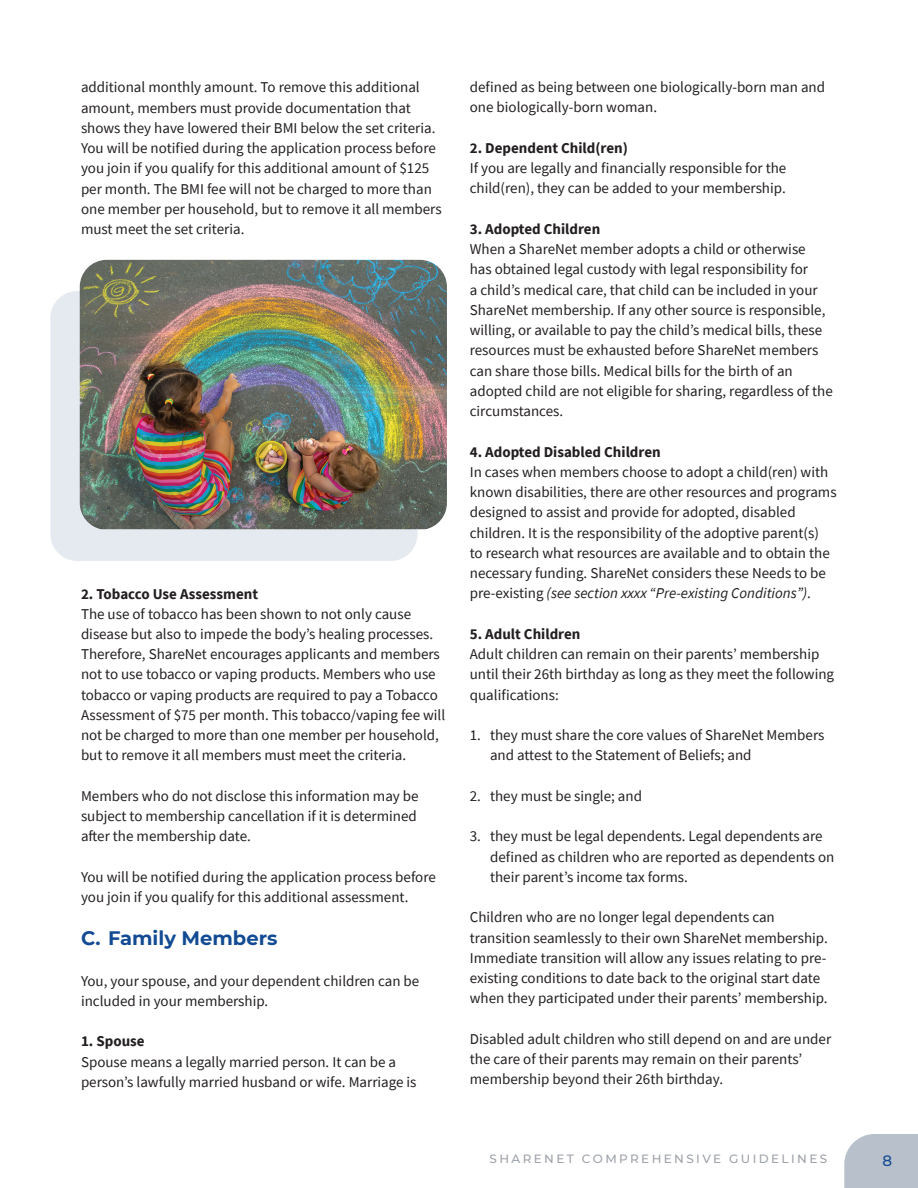
<style>
.page{position:relative;width:918px;height:1188px;background:#fff}
.page>*{position:absolute;margin:0;border:0;box-sizing:border-box;transform-origin:0 0}
.t1{font:700 19.5px "Montserrat";color:#124b93}
.t2{font:15px/20.2px "Source Sans Pro";color:#231f20}
.t3{font:700 15px "Source Sans Pro";color:#231f20}
.t4{font:500 15px "Montserrat";color:#124b93}
.t5{font:500 12px "Montserrat";letter-spacing:.2em;color:#9da1a9}
.s1{font-style:italic}
</style>
<div class="page">
<div style="left:844px;top:1134px;width:74px;height:54px;background:#b8c1cb"></div>
<div style="left:50px;top:291px;width:368px;height:270px;background:#e5eaf0;border-radius:27px"></div>
<img style="left:80px;top:260px;width:367px;height:269px">
<p class="t2" style="left:81px;top:77px;width:362px">additional monthly amount. To remove this additional amount, members must provide documentation that shows they have lowered their BMI below the set criteria.<br>You will be notified during the application process before you join if you qualify for this additional amount of $125 per month. The BMI fee will not be charged to more than one member per household, but to remove it all members must meet the set criteria.</p>
<p class="t3" style="left:81px;top:583px;width:179px">2. Tobacco Use Assessment</p>
<p class="t2" style="left:81px;top:604px;width:366px">The use of tobacco has been shown to not only cause disease but also to impede the body’s healing processes.<br>Therefore, ShareNet encourages applicants and members not to use tobacco or vaping products. Members who use tobacco or vaping products are required to pay a Tobacco Assessment of $75 per month. This tobacco/vaping fee will not be charged to more than one member per household, but to remove it all members must meet the criteria.</p>
<p class="t2" style="left:81px;top:786px;width:339px">Members who do not disclose this information may be subject to membership cancellation if it is determined after the membership date.</p>
<p class="t2" style="left:81px;top:867px;width:356px">You will be notified during the application process before you join if you qualify for this additional assessment.</p>
<h1 class="t1" style="left:81px;top:924px;width:198px">C. Family Members</h1>
<p class="t2" style="left:81px;top:970px;width:340px">You, your spouse, and your dependent children can be included in your membership.</p>
<p class="t3" style="left:81px;top:1031px;width:65px">1. Spouse</p>
<p class="t2" style="left:81px;top:1051px;width:337px">Spouse means a legally married person. It can be a person’s lawfully married husband or wife. Marriage is</p>
<p class="t2" style="left:470px;top:77px;width:357px">defined as being between one biologically-born man and one biologically-born woman.</p>
<p class="t3" style="left:470px;top:138px;width:160px">2. Dependent Child(ren)</p>
<p class="t2" style="left:470px;top:158px;width:318px">If you are legally and financially responsible for the child(ren), they can be added to your membership.</p>
<p class="t3" style="left:470px;top:219px;width:132px">3. Adopted Children</p>
<p class="t2" style="left:470px;top:239px;width:365px">When a ShareNet member adopts a child or otherwise<br>has obtained legal custody with legal responsibility for<br>a child’s medical care, that child can be included in your ShareNet membership. If any other source is responsible, willing, or available to pay the child’s medical bills, these resources must be exhausted before ShareNet members can share those bills. Medical bills for the birth of an adopted child are not eligible for sharing, regardless of the circumstances.</p>
<p class="t3" style="left:470px;top:442px;width:192px">4. Adopted Disabled Children</p>
<p class="t2" style="left:470px;top:462px;width:368px">In cases when members choose to adopt a child(ren) with known disabilities, there are other resources and programs designed to assist and provide for adopted, disabled children. It is the responsibility of the adoptive parent(s)<br>to research what resources are available and to obtain the necessary funding. ShareNet considers these Needs to be pre-existing <span class="s1">(see section xxxx “Pre-existing Conditions”)</span>.</p>
<p class="t3" style="left:470px;top:624px;width:112px">5. Adult Children</p>
<p class="t2" style="left:470px;top:644px;width:366px">Adult children can remain on their parents’ membership until their 26th birthday as long as they meet the following qualifications:</p>
<p class="t2" style="left:490px;top:725px;width:336px;text-indent:-20px">1. they must share the core values of ShareNet Members and attest to the Statement of Beliefs; and</p>
<p class="t2" style="left:470px;top:786px;width:174px">2. they must be single; and</p>
<p class="t2" style="left:490px;top:826px;width:346px;text-indent:-20px">3. they must be legal dependents. Legal dependents are defined as children who are reported as dependents on their parent’s income tax forms.</p>
<p class="t2" style="left:470px;top:907px;width:360px">Children who are no longer legal dependents can transition seamlessly to their own ShareNet membership.<br>Immediate transition will allow any issues relating to pre&shy;existing conditions to date back to the original start date when they participated under their parents’ membership.</p>
<p class="t2" style="left:470px;top:1029px;width:363px">Disabled adult children who still depend on and are under the care of their parents may remain on their parents’ membership beyond their 26th birthday.</p>
<p class="t5" style="left:490px;top:1150px;width:339px">SHARENET COMPREHENSIVE GUIDELINES</p>
<p class="t4" style="left:882px;top:1150px;width:11px">8</p>
</div>
